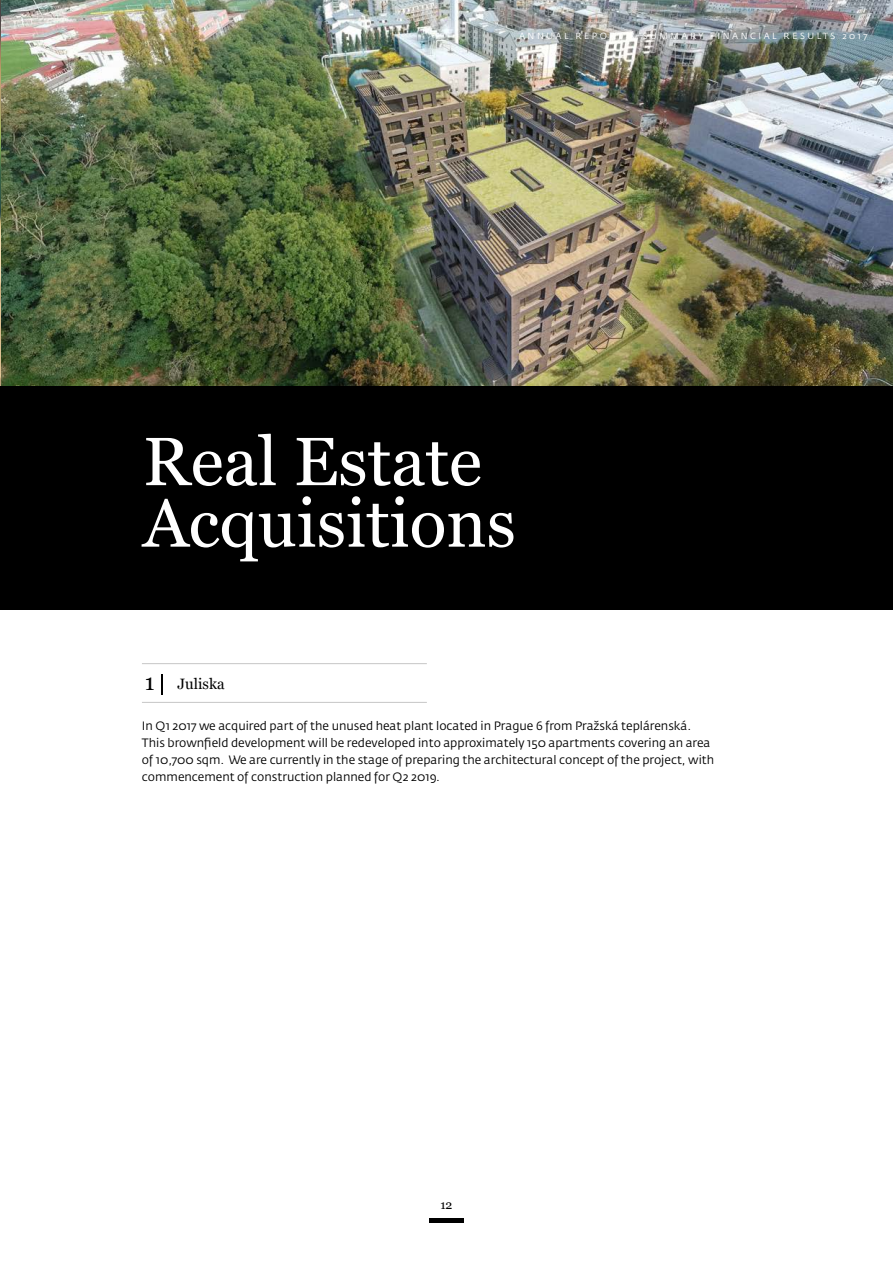
<style>
.page{position:relative;width:893px;height:1263px;background:#fff}
.page>*{position:absolute;margin:0;border:0;box-sizing:border-box;transform-origin:0 0}
.t1{font:68.1px/61.5px "Georgia";color:#fff}
.t2{font:15px "Georgia";color:#000}
.t3{font:12.3px "Georgia";color:#000}
.t4{font:12px/17.1px "Fedra Sans Pro";color:#000}
.t5{font:8.85px "Fedra Sans Pro";letter-spacing:.29em;color:#fff}
.s1{font-size:22.8px}
</style>
<div class="page">
<hr style="left:429px;top:1218px;width:34px;height:4px;background:#000">
<img style="left:0;top:0;width:893px;height:386px">
<div style="left:0;top:386px;width:893px;height:223px;background:#000"></div>
<hr style="left:142px;top:702px;width:285px;height:1px;background:#c6c6c6">
<hr style="left:142px;top:663px;width:285px;height:1px;background:#c6c6c6">
<hr style="left:161px;top:674px;width:2px;height:21px;background:#000">
<p class="t5" style="left:519px;top:30px;width:350px">ANNUAL REPORT &amp; SUMMARY FINANCIAL RESULTS 2017</p>
<h1 class="t1" style="left:143px;top:428px;width:375px">Real Estate<br>Acquisitions</h1>
<p class="t2" style="left:145px;top:673px;width:81px"><span class="s1">1</span> Juliska</p>
<p class="t4" style="left:142px;top:717px;width:574px">In Q1 2017 we acquired part of the unused heat plant located in Prague 6 from Pražská teplárenská.<br>This brownfield development will be redeveloped into approximately 150 apartments covering an area of 10,700 sqm. We are currently in the stage of preparing the architectural concept of the project, with commencement of construction planned for Q2 2019.</p>
<p class="t3" style="left:441px;top:1196px;width:13px">12</p>
</div>
